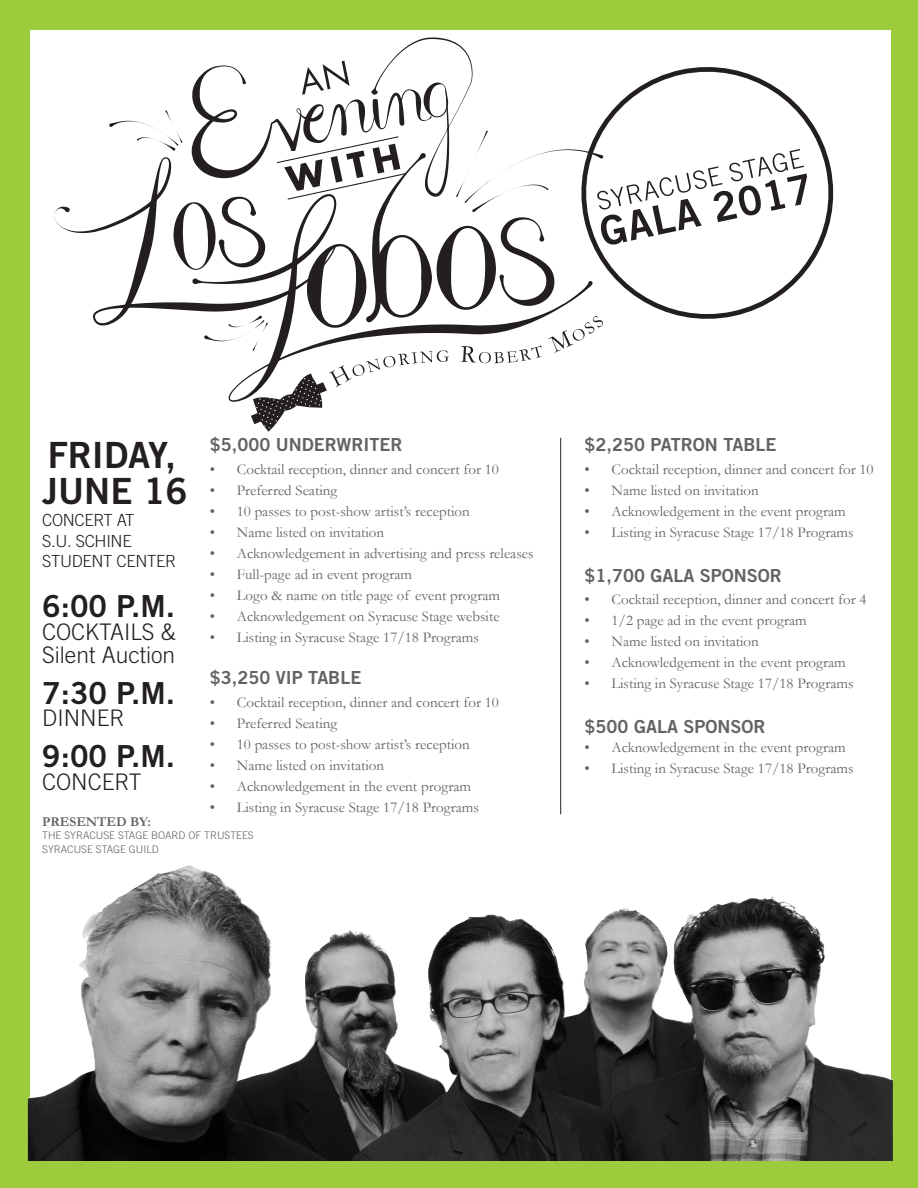
<style>
.page{position:relative;width:918px;height:1188px;background:#9ccb3b}
.page>*{position:absolute;margin:0;border:0;box-sizing:border-box;transform-origin:0 0}
.t1{font:36.15px/35.8px "Trade Gothic Bold Two";color:#231f20}
.t2{font:30.45px "Trade Gothic Bold Two";color:#231f20}
.t3{font:300 22.8px "Trade Gothic";color:#231f20}
.t4{font:18px "Trade Gothic Bold Two";color:#636366}
.t5{font:300 16.65px "Trade Gothic";letter-spacing:-.02em;color:#231f20}
.t6{font:15px "Garamond";color:#636366}
.t7{font:700 13.5px "Garamond";color:#636366}
.t8{font:300 10.5px "Trade Gothic LT Std";color:#636366}
</style>
<div class="page">
<div style="left:30px;top:30px;width:861px;height:1131px;background:#fff"></div>
<img style="left:28px;top:865px;width:865px;height:296px">
<svg style="left:54px;top:206px;width:55px;height:120px"></svg>
<svg style="left:807px;top:116px;width:27px;height:154px"></svg>
<hr style="left:560px;top:438px;width:1px;height:376px;background:#231f20">
<svg style="left:109px;top:38px;width:698px;height:394px"></svg>
<p class="t4" style="left:210px;top:434px;width:194px">$5,000 UNDERWRITER</p>
<p class="t6" style="left:210px;top:460px;width:291px">• Cocktail reception, dinner and concert for 10</p>
<p class="t6" style="left:210px;top:481px;width:129px">• Preferred Seating</p>
<p class="t6" style="left:210px;top:502px;width:262px">• 10 passes to post-show artist’s reception</p>
<p class="t6" style="left:210px;top:523px;width:176px">• Name listed on invitation</p>
<p class="t6" style="left:210px;top:544px;width:325px">• Acknowledgement in advertising and press releases</p>
<p class="t6" style="left:210px;top:565px;width:204px">• Full-page ad in event program</p>
<p class="t6" style="left:210px;top:586px;width:292px">• Logo &amp; name on title page of event program</p>
<p class="t6" style="left:210px;top:607px;width:291px">• Acknowledgement on Syracuse Stage website</p>
<p class="t6" style="left:210px;top:628px;width:271px">• Listing in Syracuse Stage 17/18 Programs</p>
<p class="t4" style="left:210px;top:667px;width:153px">$3,250 VIP TABLE</p>
<p class="t6" style="left:210px;top:693px;width:291px">• Cocktail reception, dinner and concert for 10</p>
<p class="t6" style="left:210px;top:714px;width:129px">• Preferred Seating</p>
<p class="t6" style="left:210px;top:735px;width:262px">• 10 passes to post-show artist’s reception</p>
<p class="t6" style="left:210px;top:756px;width:176px">• Name listed on invitation</p>
<p class="t6" style="left:210px;top:777px;width:263px">• Acknowledgement in the event program</p>
<p class="t6" style="left:210px;top:798px;width:271px">• Listing in Syracuse Stage 17/18 Programs</p>
<p class="t1" style="left:42px;top:437px;width:147px">FRIDAY,<br>JUNE 16</p>
<p class="t5" style="left:42px;top:511px;width:94px">CONCERT AT</p>
<p class="t5" style="left:42px;top:531px;width:91px">S.U. SCHINE</p>
<p class="t5" style="left:42px;top:551px;width:136px">STUDENT CENTER</p>
<p class="t2" style="left:42px;top:588px;width:134px">6:00 P.M.</p>
<p class="t3" style="left:42px;top:619px;width:135px">COCKTAILS &amp;</p>
<p class="t3" style="left:42px;top:641px;width:135px">Silent Auction</p>
<p class="t2" style="left:42px;top:674px;width:134px">7:30 P.M.</p>
<p class="t3" style="left:42px;top:705px;width:84px">DINNER</p>
<p class="t2" style="left:42px;top:737px;width:134px">9:00 P.M.</p>
<p class="t3" style="left:42px;top:768px;width:101px">CONCERT</p>
<p class="t7" style="left:42px;top:813px;width:110px">PRESENTED BY:</p>
<p class="t8" style="left:42px;top:829px;width:213px">THE SYRACUSE STAGE BOARD OF TRUSTEES</p>
<p class="t8" style="left:42px;top:843px;width:118px">SYRACUSE STAGE GUILD</p>
<p class="t4" style="left:585px;top:434px;width:193px">$2,250 PATRON TABLE</p>
<p class="t6" style="left:585px;top:460px;width:291px">• Cocktail reception, dinner and concert for 10</p>
<p class="t6" style="left:585px;top:481px;width:176px">• Name listed on invitation</p>
<p class="t6" style="left:585px;top:502px;width:263px">• Acknowledgement in the event program</p>
<p class="t6" style="left:585px;top:523px;width:271px">• Listing in Syracuse Stage 17/18 Programs</p>
<p class="t4" style="left:585px;top:564px;width:199px">$1,700 GALA SPONSOR</p>
<p class="t6" style="left:585px;top:590px;width:284px">• Cocktail reception, dinner and concert for 4</p>
<p class="t6" style="left:585px;top:611px;width:224px">• 1/2 page ad in the event program</p>
<p class="t6" style="left:585px;top:632px;width:176px">• Name listed on invitation</p>
<p class="t6" style="left:585px;top:653px;width:263px">• Acknowledgement in the event program</p>
<p class="t6" style="left:585px;top:674px;width:271px">• Listing in Syracuse Stage 17/18 Programs</p>
<p class="t4" style="left:585px;top:715px;width:182px">$500 GALA SPONSOR</p>
<p class="t6" style="left:585px;top:739px;width:263px">• Acknowledgement in the event program</p>
<p class="t6" style="left:585px;top:760px;width:271px">• Listing in Syracuse Stage 17/18 Programs</p>
</div>
